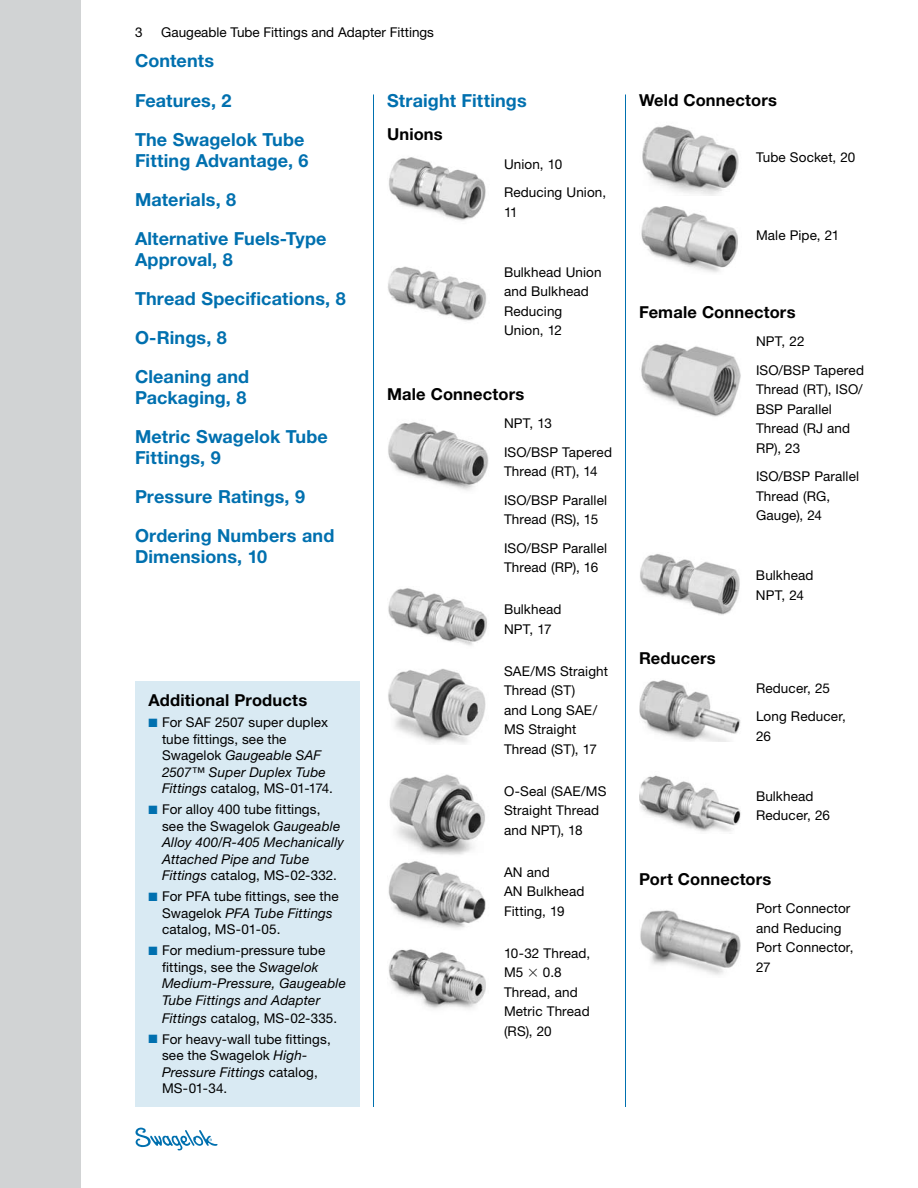
<style>
.page{position:relative;width:918px;height:1188px;background:#fff}
.page>*{position:absolute;margin:0;border:0;box-sizing:border-box;transform-origin:0 0}
.t1{font:700 18px/39px "Helvetica Neue LT Std";letter-spacing:.005em;color:#0070af}
.t2{font:700 16.5px "Helvetica Neue LT Std";letter-spacing:.01em;color:#000}
.t3{font:13.5px/19.5px "Helvetica Neue LT Std";letter-spacing:.01em;color:#000}
.t4{font:italic 13.5px/16.5px "Helvetica Neue LT Std";letter-spacing:.015em;color:#000}
.s1{color:#0070af}
.s2{font-style:italic}
.s3{font-style:normal}
</style>
<div class="page">
<svg style="left:135px;top:1128px;width:83px;height:22px"></svg>
<div style="left:0;top:0;width:81px;height:1188px;background:#d1d3d4"></div>
<img style="left:389px;top:157px;width:97px;height:64px">
<img style="left:388px;top:266px;width:98px;height:55px">
<img style="left:388px;top:861px;width:98px;height:68px">
<img style="left:642px;top:125px;width:97px;height:71px">
<img style="left:388px;top:422px;width:101px;height:69px">
<img style="left:388px;top:588px;width:99px;height:58px">
<img style="left:388px;top:669px;width:98px;height:75px">
<img style="left:389px;top:774px;width:96px;height:81px">
<img style="left:388px;top:949px;width:98px;height:60px">
<img style="left:641px;top:206px;width:97px;height:67px">
<img style="left:640px;top:554px;width:100px;height:61px">
<img style="left:639px;top:680px;width:102px;height:61px">
<img style="left:639px;top:775px;width:102px;height:57px">
<img style="left:640px;top:910px;width:101px;height:65px">
<hr style="left:373px;top:94px;width:1px;height:1013px;background:#0070af">
<hr style="left:625px;top:94px;width:1px;height:1013px;background:#0070af">
<img style="left:641px;top:343px;width:100px;height:74px">
<div style="left:135px;top:681px;width:225px;height:426px;background:#d9eaf3"></div>
<p class="t3" style="left:135px;top:22px;width:9px">3</p>
<p class="t3" style="left:161px;top:22px;width:274px">Gaugeable Tube Fittings and Adapter Fittings</p>
<h1 class="t1" style="left:135px;top:41px;width:81px">Contents</h1>
<h1 class="t1" style="left:135px;top:81px;width:171px">Features, 2<br>The Swagelok Tube</h1>
<h1 class="t1" style="left:135px;top:141px;width:193px">Fitting Advantage, 6<br>Materials, 8<br>Alternative Fuels-Type</h1>
<h1 class="t1" style="left:135px;top:240px;width:212px">Approval, 8<br>Thread Specifications, 8<br>O-Rings, 8<br>Cleaning and</h1>
<h1 class="t1" style="left:135px;top:378px;width:194px">Packaging, 8<br>Metric Swagelok Tube</h1>
<h1 class="t1" style="left:135px;top:438px;width:201px">Fittings, 9<br>Pressure Ratings, 9<br>Ordering Numbers and</h1>
<h1 class="t1" style="left:135px;top:537px;width:134px">Dimensions, 10</h1>
<p class="t2" style="left:148px;top:690px;width:160px">Additional Products</p>
<p class="t3" style="left:162px;top:714px;width:173px;line-height:16.5px;text-indent:-14px"><span class="s1">■</span> For SAF 2507 super duplex tube fittings, see the<br>Swagelok <span class="s2">Gaugeable SAF<br>2507™ Super Duplex Tube<br>Fittings</span> catalog, MS‑01‑174.</p>
<p class="t4" style="left:162px;top:801px;width:184px;text-indent:-14px"><span class="s1">■</span> <span class="s3">For alloy 400 tube fittings, see the Swagelok</span> Gaugeable<br>Alloy 400/R‑405 Mechanically<br>Attached Pipe and Tube<br>Fittings <span class="s3">catalog, MS‑02‑332.</span></p>
<p class="t3" style="left:162px;top:888px;width:178px;line-height:16.5px;text-indent:-14px"><span class="s1">■</span> For PFA tube fittings, see the<br>Swagelok <span class="s2">PFA Tube Fittings </span>catalog, MS‑01‑05.</p>
<p class="t4" style="left:162px;top:942px;width:186px;text-indent:-14px"><span class="s1">■</span> <span class="s3">For medium-pressure tube fittings, see the</span> Swagelok<br>Medium-Pressure, Gaugeable<br>Tube Fittings and Adapter</p>
<p class="t3" style="left:162px;top:1008px;width:177px"><span class="s2">Fittings</span> catalog, MS-02-335.</p>
<p class="t3" style="left:162px;top:1031px;width:170px;line-height:16.5px;text-indent:-14px"><span class="s1">■</span> For heavy-wall tube fittings, see the Swagelok <span class="s2">High-<br>Pressure Fittings</span> catalog,<br>MS‑01‑34.</p>
<h1 class="t1" style="left:387px;top:81px;width:141px">Straight Fittings</h1>
<p class="t2" style="left:387px;top:124px;width:57px">Unions</p>
<p class="t3" style="left:504px;top:150px;width:104px;line-height:28.5px">Union, 10<br>Reducing Union,</p>
<p class="t3" style="left:504px;top:202px;width:15px">11</p>
<p class="t3" style="left:504px;top:262px;width:99px">Bulkhead Union and Bulkhead<br>Reducing<br>Union, 12</p>
<p class="t2" style="left:387px;top:384px;width:139px">Male Connectors</p>
<p class="t3" style="left:504px;top:409px;width:110px;line-height:28.5px">NPT, 13<br>ISO/BSP Tapered</p>
<p class="t3" style="left:504px;top:457px;width:105px;line-height:28.5px">Thread (RT), 14<br>ISO/BSP Parallel</p>
<p class="t3" style="left:504px;top:505px;width:105px;line-height:28.5px">Thread (RS), 15<br>ISO/BSP Parallel</p>
<p class="t3" style="left:504px;top:558px;width:96px">Thread (RP), 16</p>
<p class="t3" style="left:504px;top:600px;width:59px">Bulkhead<br>NPT, 17</p>
<p class="t3" style="left:504px;top:661px;width:106px">SAE/MS Straight<br>Thread (ST)<br>and Long SAE/<br>MS Straight<br>Thread (ST), 17</p>
<p class="t3" style="left:504px;top:781px;width:104px">O-Seal (SAE/MS<br>Straight Thread and NPT), 18</p>
<p class="t3" style="left:504px;top:862px;width:82px">AN and<br>AN Bulkhead<br>Fitting, 19</p>
<p class="t3" style="left:504px;top:943px;width:88px">10-32 Thread,<br>M5</p>
<p class="t3" style="left:504px;top:963px;width:87px;text-indent:39px">0.8<br>Thread, and<br>Metric Thread (RS), 20</p>
<p class="t2" style="left:639px;top:90px;width:139px">Weld Connectors</p>
<p class="t3" style="left:756px;top:147px;width:101px">Tube Socket, 20</p>
<p class="t3" style="left:756px;top:225px;width:85px">Male Pipe, 21</p>
<p class="t2" style="left:639px;top:302px;width:158px">Female Connectors</p>
<p class="t3" style="left:756px;top:327px;width:110px;line-height:28.5px">NPT, 22<br>ISO/BSP Tapered</p>
<p class="t3" style="left:756px;top:380px;width:108px">Thread (RT), ISO/<br>BSP Parallel<br>Thread (RJ and<br>RP), 23</p>
<p class="t3" style="left:756px;top:467px;width:105px">ISO/BSP Parallel<br>Thread (RG,<br>Gauge), 24</p>
<p class="t2" style="left:639px;top:648px;width:78px">Reducers</p>
<p class="t3" style="left:756px;top:566px;width:59px">Bulkhead<br>NPT, 24</p>
<p class="t3" style="left:756px;top:674px;width:91px;line-height:28.5px">Reducer, 25<br>Long Reducer,</p>
<p class="t3" style="left:756px;top:726px;width:16px">26</p>
<p class="t3" style="left:756px;top:786px;width:76px">Bulkhead<br>Reducer, 26</p>
<p class="t2" style="left:639px;top:869px;width:134px">Port Connectors</p>
<p class="t3" style="left:756px;top:899px;width:99px">Port Connector and Reducing<br>Port Connector,<br>27</p>
</div>
